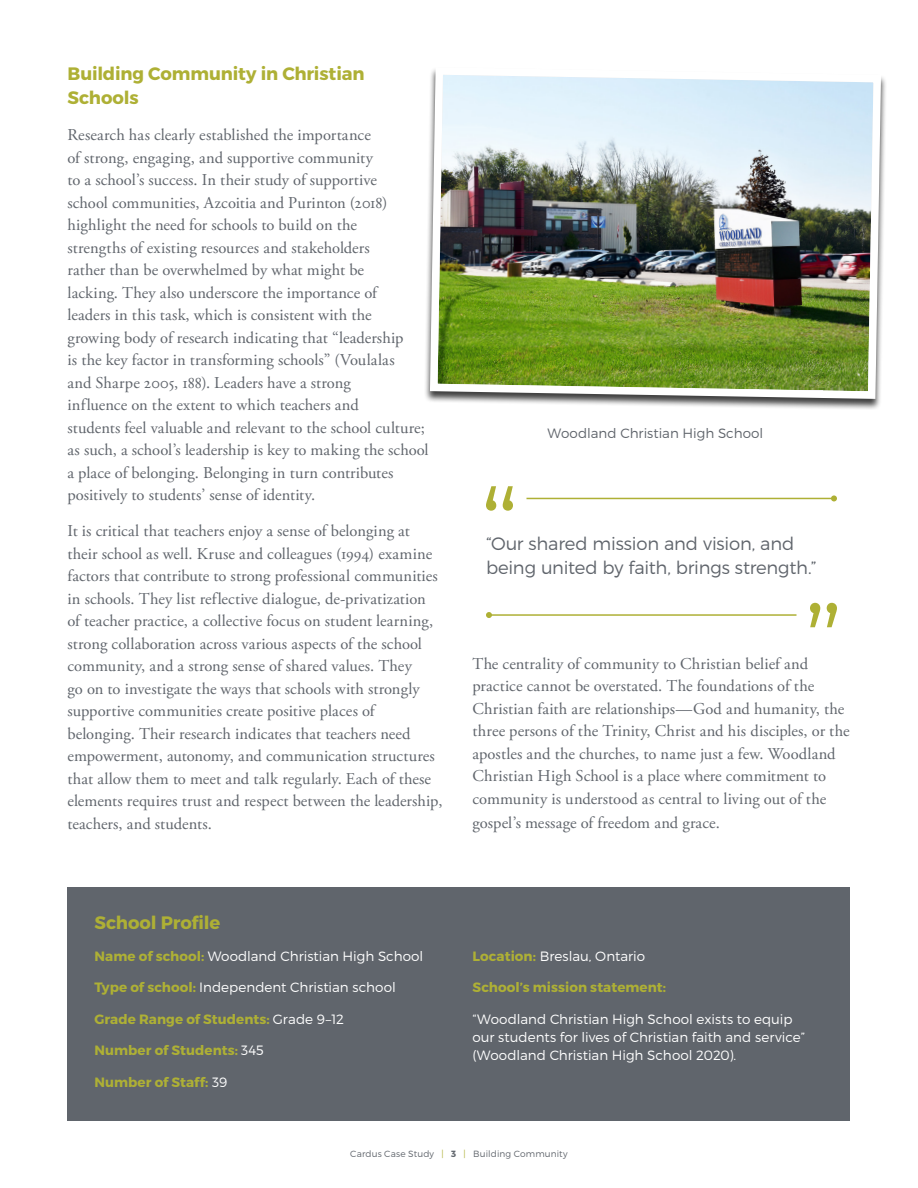
<style>
.page{position:relative;width:918px;height:1188px;background:#fff}
.page>*{position:absolute;margin:0;border:0;box-sizing:border-box;transform-origin:0 0}
.t1{font:300 18px/24px "Montserrat";letter-spacing:-.01em;color:#60656c}
.t2{font:700 18px/24px "Montserrat";letter-spacing:-.01em;color:#aeb035}
.t3{font:16.5px/22.5px "Adobe Garamond Pro";letter-spacing:.005em;color:#60656c}
.t4{font:300 13.5px/18px "Montserrat";color:#fff}
.t5{font:700 13.5px "Montserrat";letter-spacing:.005em;color:#aeb035}
.t6{font:300 13.5px "Montserrat";color:#60656c}
.t7{font:300 9px "Montserrat";letter-spacing:.015em;color:#60656c}
.s1{font-weight:700;color:#aeb035}
.s2{font-weight:300;color:#fff}
.s3{color:#aeb035}
.s4{font-weight:700}
</style>
<div class="page">
<div style="left:68px;top:887px;width:782px;height:233px;background:#60656c"></div>
<svg style="left:426px;top:69px;width:459px;height:1052px"></svg>
<svg style="left:486px;top:486px;width:27px;height:25px"></svg>
<svg style="left:810px;top:603px;width:27px;height:24px"></svg>
<hr style="left:526px;top:498px;width:308px;height:1px;background:#aeb035">
<svg style="left:831px;top:495px;width:6px;height:6px"></svg>
<hr style="left:489px;top:614px;width:307px;height:2px;background:#aeb035">
<svg style="left:486px;top:612px;width:6px;height:6px"></svg>
<p class="t2" style="left:68px;top:62px;width:299px">Building Community in Christian<br>Schools</p>
<p class="t3" style="left:68px;top:124px;width:363px">Research has clearly established the importance<br>of strong, engaging, and supportive community<br>to a school’s success. In their study of supportive<br>school communities, Azcoitia and Purinton (2018) highlight the need for schools to build on the<br>strengths of existing resources and stakeholders<br>rather than be overwhelmed by what might be<br>lacking. They also underscore the importance of<br>leaders in this task, which is consistent with the<br>growing body of research indicating that “leadership<br>is the key factor in transforming schools” (Voulalas<br>and Sharpe 2005, 188). Leaders have a strong<br>influence on the extent to which teachers and<br>students feel valuable and relevant to the school culture; as such, a school’s leadership is key to making the school a place of belonging. Belonging in turn contributes positively to students’ sense of identity.</p>
<p class="t3" style="left:68px;top:520px;width:376px">It is critical that teachers enjoy a sense of belonging at their school as well. Kruse and colleagues (1994) examine factors that contribute to strong professional communities in schools. They list reflective dialogue, de-privatization of teacher practice, a collective focus on student learning, strong collaboration across various aspects of the school community, and a strong sense of shared values. They<br>go on to investigate the ways that schools with strongly supportive communities create positive places of belonging. Their research indicates that teachers need empowerment, autonomy, and communication structures that allow them to meet and talk regularly. Each of these elements requires trust and respect between the leadership, teachers, and students.</p>
<p class="t6" style="left:548px;top:425px;width:217px">Woodland Christian High School</p>
<p class="t1" style="left:486px;top:532px;width:332px">“Our shared mission and vision, and being united by faith, brings strength.”</p>
<p class="t3" style="left:472px;top:653px;width:379px">The centrality of community to Christian belief and practice cannot be overstated. The foundations of the Christian faith are relationships—God and humanity, the three persons of the Trinity, Christ and his disciples, or the apostles and the churches, to name just a few. Woodland Christian High School is a place where commitment to community is understood as central to living out of the</p>
<p class="t3" style="left:472px;top:812px;width:249px">gospel’s message of freedom and grace.</p>
<p class="t2" style="left:94px;top:911px;width:127px">School Profile</p>
<p class="t4" style="left:94px;top:947px;width:330px"><span class="s1">Name of school:</span> Woodland Christian High School</p>
<p class="t4" style="left:94px;top:978px;width:303px"><span class="s1">Type of school:</span> Independent Christian school</p>
<p class="t5" style="left:94px;top:1011px;width:251px">Grade Range of Students: <span class="s2">Grade 9–12</span></p>
<p class="t5" style="left:94px;top:1042px;width:171px">Number of Students: <span class="s2">345</span></p>
<p class="t5" style="left:94px;top:1074px;width:134px">Number of Staff: <span class="s2">39</span></p>
<p class="t4" style="left:472px;top:947px;width:174px"><span class="s1">Location:</span> Breslau, Ontario</p>
<p class="t5" style="left:472px;top:979px;width:195px">School’s mission statement:</p>
<p class="t4" style="left:472px;top:1010px;width:334px">“Woodland Christian High School exists to equip our students for lives of Christian faith and service” (Woodland Christian High School 2020).</p>
<p class="t7" style="left:350px;top:1149px;width:219px">Cardus Case Study <span class="s3">|</span> <span class="s4">3</span> <span class="s3">|</span> Building Community</p>
</div>
